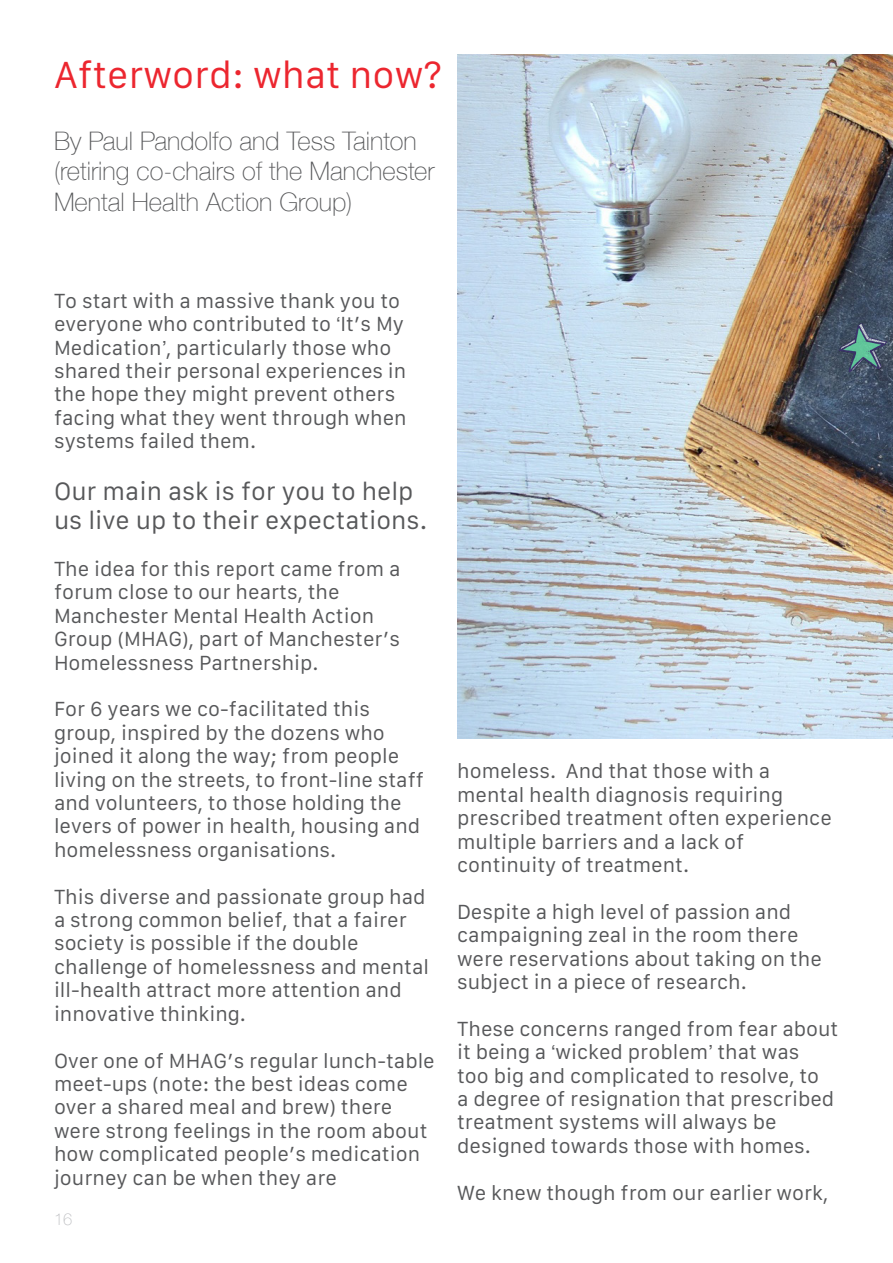
<style>
.page{position:relative;width:893px;height:1263px;background:#fff}
.page>*{position:absolute;margin:0;border:0;box-sizing:border-box;transform-origin:0 0}
.t1{font:36px "Galvji";color:#ec262f}
.t2{font:100 25.5px/30.6px "Helvetica Neue";color:#57585a}
.t3{font:24px/28.8px "Galvji";color:#57585a}
.t4{font:19.5px/23.4px "Galvji";color:#57585a}
.t5{font:100 16.5px "Helvetica Neue";color:#bcbdc0}
.s1{font-family:"Helvetica"}
</style>
<div class="page">
<img style="left:457px;top:54px;width:436px;height:684px">
<img style="left:889px;top:314px;width:4px;height:189px">
<img style="left:838px;top:318px;width:51px;height:58px">
<p class="t1" style="left:54px;top:55px;width:390px">Afterword: what now?</p>
<p class="t2" style="left:54px;top:124px;width:382px">By Paul Pandolfo and Tess Tainton (retiring co-chairs of the Manchester<br>Mental Health Action Group)</p>
<p class="t4" style="left:54px;top:290px;width:354px">To start with a massive thank you to everyone who contributed to <span class="s1">‘</span>It’s My Medication<span class="s1">’</span>, particularly those who shared their personal experiences in the hope they might prevent others facing what they went through when systems failed them.</p>
<p class="t3" style="left:54px;top:478px;width:375px">Our main ask is for you to help us live up to their expectations.</p>
<p class="t4" style="left:54px;top:558px;width:348px">The idea for this report came from a forum close to our hearts, the</p>
<p class="t4" style="left:54px;top:605px;width:347px">Manchester Mental Health Action<br>Group (MHAG), part of Manchester’s<br>Homelessness Partnership.</p>
<p class="t4" style="left:54px;top:698px;width:372px">For 6 years we co-facilitated this group, inspired by the dozens who joined it along the way; from people living on the streets, to front-line staff and volunteers, to those holding the levers of power in health, housing and homelessness organisations.</p>
<p class="t4" style="left:54px;top:885px;width:373px">This diverse and passionate group had a strong common belief, that a fairer society is possible if the double</p>
<p class="t4" style="left:54px;top:956px;width:377px">challenge of homelessness and mental ill-health attract more attention and innovative thinking.</p>
<p class="t4" style="left:54px;top:1049px;width:382px">Over one of MHAG’s regular lunch-table meet-ups (note: the best ideas come over a shared meal and brew) there were strong feelings in the room about how complicated people’s medication</p>
<p class="t4" style="left:54px;top:1166px;width:284px">journey can be when they are</p>
<p class="t5" style="left:54px;top:1206px;width:20px">16</p>
<p class="t4" style="left:457px;top:760px;width:315px">homeless. And that those with a</p>
<p class="t4" style="left:457px;top:783px;width:327px">mental health diagnosis requiring</p>
<p class="t4" style="left:457px;top:807px;width:376px">prescribed treatment often experience multiple barriers and a lack of continuity of treatment.</p>
<p class="t4" style="left:457px;top:900px;width:366px">Despite a high level of passion and campaigning zeal in the room there were reservations about taking on the subject in a piece of research.</p>
<p class="t4" style="left:457px;top:1017px;width:383px">These concerns ranged from fear about it being a <span class="s1">‘</span>wicked problem<span class="s1">’</span> that was<br>too big and complicated to resolve, to<br>a degree of resignation that prescribed treatment systems will always be</p>
<p class="t4" style="left:457px;top:1134px;width:355px">designed towards those with homes.</p>
<p class="t4" style="left:457px;top:1181px;width:373px">We knew though from our earlier work,</p>
</div>
